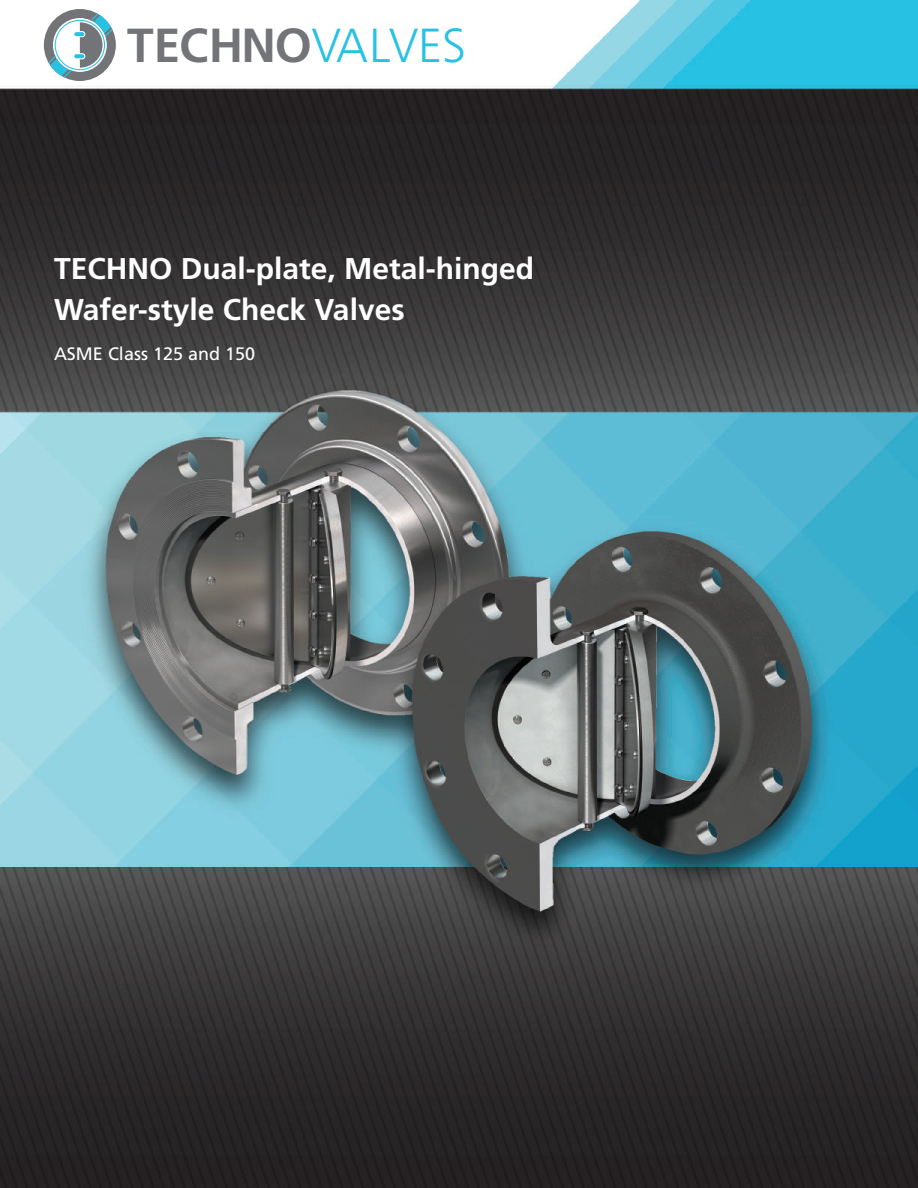
<style>
.page{position:relative;width:918px;height:1188px;background:#fff}
.page>*{position:absolute;margin:0;border:0;box-sizing:border-box;transform-origin:0 0}
.t1{font:700 47.85px "Frutiger LT Std";letter-spacing:-.025em;color:#727477}
.t2{font:700 30px/40.5px "Frutiger LT Std";color:#fff}
.t3{font:18px "Frutiger LT Std";color:#fff}
.s1{font-weight:300;color:#29c1e2}
</style>
<div class="page">
<img style="left:0;top:0;width:918px;height:1188px">
<svg style="left:44px;top:9px;width:72px;height:72px"></svg>
<h1 class="t1" style="left:127px;top:17px;width:340px">TECHNO<span class="s1">VALVES</span></h1>
<p class="t2" style="left:54px;top:248px;width:482px">TECHNO Dual-plate, Metal-hinged<br>Wafer-style Check Valves</p>
<p class="t3" style="left:54px;top:343px;width:203px">ASME Class 125 and 150</p>
</div>
